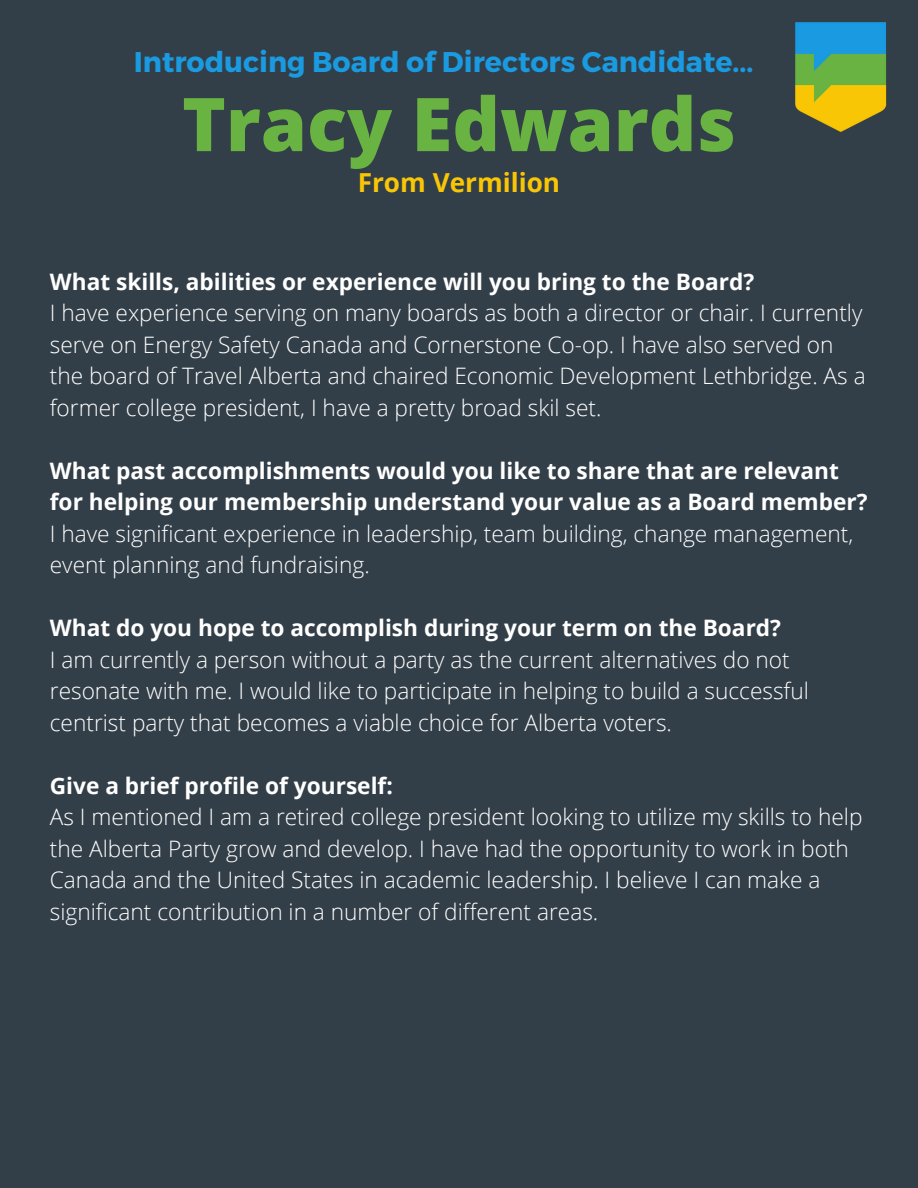
<style>
.page{position:relative;width:918px;height:1188px;background:#333f48}
.page>*{position:absolute;margin:0;border:0;box-sizing:border-box;transform-origin:0 0}
.t1{font:800 74.25px "Open Sans";color:#69b342}
.t2{font:700 28.5px "Montserrat";color:#1a9ae0}
.t3{font:700 26.25px "Open Sans";color:#f9c606}
.t4{font:300 22.65px/31.5px "Open Sans";color:#fff}
.t5{font:700 22.65px/31.5px "Open Sans";color:#fff}
</style>
<div class="page">
<img style="left:795px;top:22px;width:92px;height:110px">
<p class="t2" style="left:134px;top:43px;width:621px">Introducing Board of Directors Candidate...</p>
<p class="t1" style="left:182px;top:72px;width:555px">Tracy Edwards</p>
<p class="t3" style="left:358px;top:164px;width:204px">From Vermilion</p>
<p class="t5" style="left:50px;top:265px;width:706px">What skills, abilities or experience will you bring to the Board?</p>
<p class="t4" style="left:50px;top:297px;width:817px">I have experience serving on many boards as both a director or chair. I currently serve on Energy Safety Canada and Cornerstone Co-op. I have also served on the board of Travel Alberta and chaired Economic Development Lethbridge. As a former college president, I have a pretty broad skil set.</p>
<p class="t5" style="left:50px;top:454px;width:819px">What past accomplishments would you like to share that are relevant for helping our membership understand your value as a Board member?</p>
<p class="t4" style="left:50px;top:517px;width:805px">I have significant experience in leadership, team building, change management, event planning and fundraising.</p>
<p class="t5" style="left:50px;top:612px;width:733px">What do you hope to accomplish during your term on the Board?</p>
<p class="t4" style="left:50px;top:643px;width:761px">I am currently a person without a party as the current alternatives do not resonate with me. I would like to participate in helping to build a successful centrist party that becomes a viable choice for Alberta voters.</p>
<p class="t5" style="left:50px;top:769px;width:345px">Give a brief profile of yourself:</p>
<p class="t4" style="left:50px;top:801px;width:814px">As I mentioned I am a retired college president looking to utilize my skills to help the Alberta Party grow and develop. I have had the opportunity to work in both Canada and the United States in academic leadership. I believe I can make a significant contribution in a number of different areas.</p>
</div>
